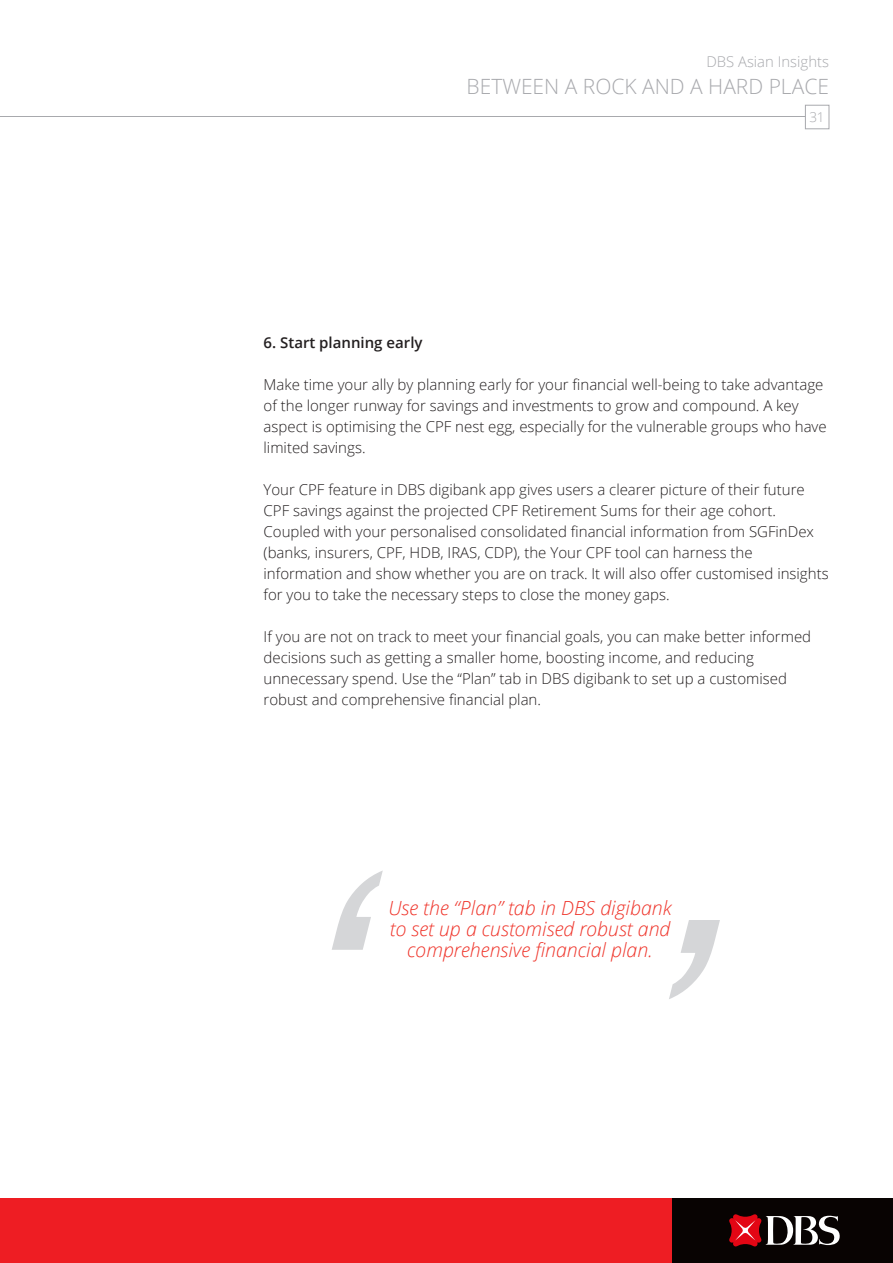
<style>
.page{position:relative;width:893px;height:1263px;background:#fff}
.page>*{position:absolute;margin:0;border:0;box-sizing:border-box;transform-origin:0 0}
.t1{font:300 21px "Open Sans";color:#a8a9ad}
.t2{font:italic 300 19.5px/21px "Open Sans";color:#ef342a;text-align:center}
.BODY2{font:300 15px/21px "Open Sans";color:#231f20}
.BODY2-2{font:600 15px "Open Sans";color:#231f20}
.t3{font:300 14.85px "Open Sans";color:#a8a9ad}
.t4{font:300 13.5px "Open Sans";color:#a8a9ad}
</style>
<div class="page">
<svg style="left:332px;top:870px;width:51px;height:80px"></svg>
<svg style="left:669px;top:920px;width:51px;height:79px"></svg>
<div style="left:0;top:1198px;width:893px;height:65px;background:#ee1d23"></div>
<div style="left:672px;top:1198px;width:221px;height:65px;background:#080302"></div>
<svg style="left:729px;top:1214px;width:111px;height:33px"></svg>
<hr style="left:0;top:117px;width:808px;height:1px;background:#a8a9ad">
<div style="left:805px;top:105px;width:24px;height:24px;background:#fff;border:1px solid #a8a9ad"></div>
<p class="t3" style="left:706px;top:52px;width:124px">DBS Asian Insights</p>
<p class="t1" style="left:467px;top:72px;width:364px">BETWEEN A ROCK AND A HARD PLACE</p>
<p class="t4" style="left:809px;top:108px;width:17px">31</p>
<p class="BODY2-2" style="left:264px;top:332px;width:160px">6. Start planning early</p>
<p class="BODY2" style="left:264px;top:374px;width:565px">Make time your ally by planning early for your financial well-being to take advantage of the longer runway for savings and investments to grow and compound. A key aspect is optimising the CPF nest egg, especially for the vulnerable groups who have limited savings.</p>
<p class="BODY2" style="left:264px;top:479px;width:567px">Your CPF feature in DBS digibank app gives users a clearer picture of their future CPF savings against the projected CPF Retirement Sums for their age cohort.<br>Coupled with your personalised consolidated financial information from SGFinDex (banks, insurers, CPF, HDB, IRAS, CDP), the Your CPF tool can harness the information and show whether you are on track. It will also offer customised insights for you to take the necessary steps to close the money gaps.</p>
<p class="BODY2" style="left:264px;top:626px;width:549px">If you are not on track to meet your financial goals, you can make better informed decisions such as getting a smaller home, boosting income, and reducing unnecessary spend. Use the “Plan” tab in DBS digibank to set up a customised robust and comprehensive financial plan.</p>
<p class="t2" style="left:388px;top:897px;width:285px">Use the “Plan” tab in DBS digibank to set up a customised robust and comprehensive financial plan.</p>
</div>
